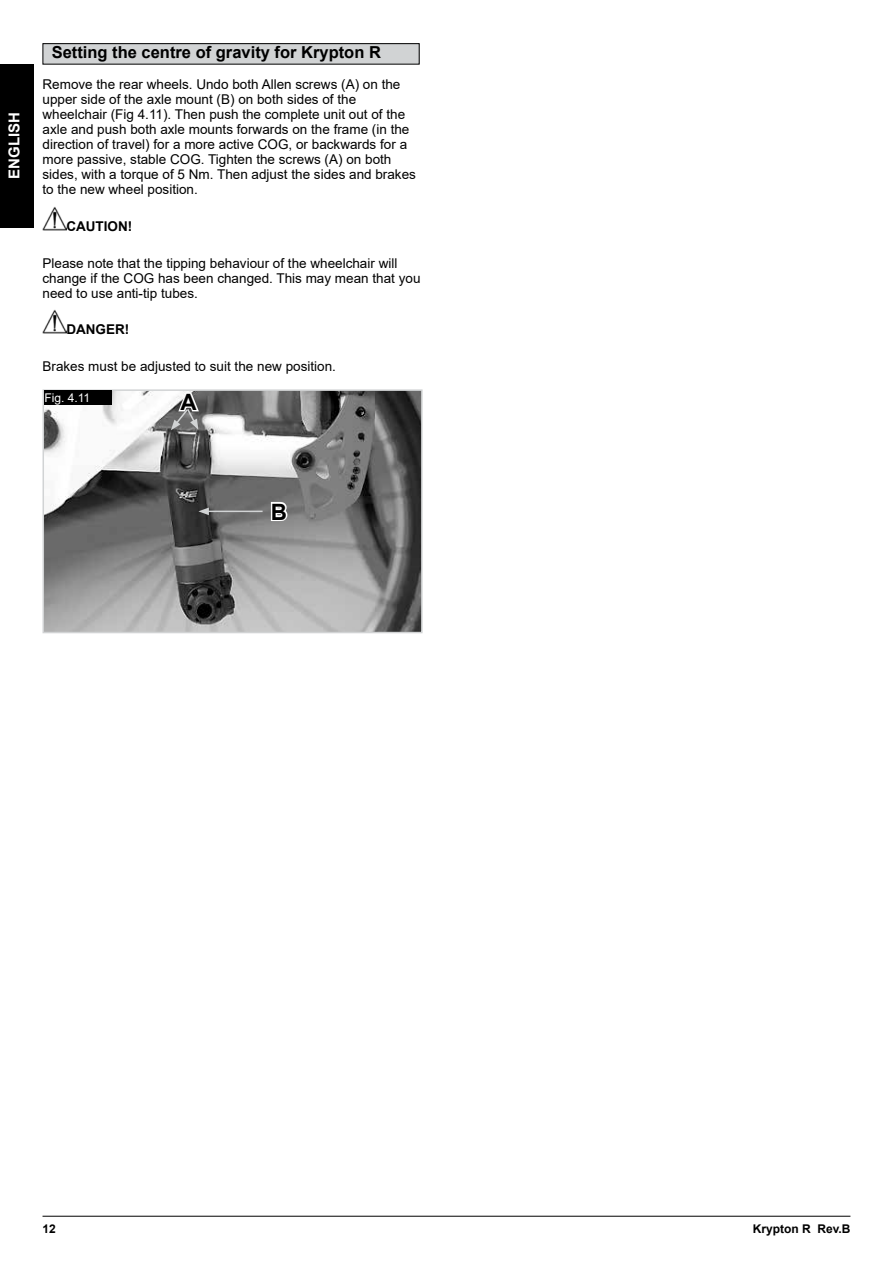
<style>
.page{position:relative;width:893px;height:1263px;background:#fff}
.page>*{position:absolute;margin:0;border:0;box-sizing:border-box;transform-origin:0 0}
.t1{font:700 22.5px "Arial";color:#000}
.t2{font:700 16.5px "Arial";color:#000}
.t3{font:700 15px "Arial";color:#fff}
.t4{font:13.5px/15px "Arial";color:#000}
.t5{font:700 13.5px "Arial";color:#000}
.t6{font:700 12px "Arial";color:#000}
.t7{font:12px "Arial";color:#fff}
</style>
<div class="page">
<div style="left:0;top:64px;width:34px;height:163px;background:#000"></div>
<hr style="left:43px;top:1216px;width:807px;height:1px;background:#000">
<img style="left:43px;top:206px;width:23px;height:25px">
<img style="left:43px;top:309px;width:23px;height:25px">
<img style="left:46px;top:392px;width:374px;height:238px">
<div style="left:43px;top:389px;width:380px;height:244px;border:2px solid #d1d3d4"></div>
<svg style="left:171px;top:389px;width:30px;height:41px"></svg>
<svg style="left:269px;top:500px;width:21px;height:22px"></svg>
<hr style="left:207px;top:511px;width:56px;height:1px;background:#d1d3d4">
<svg style="left:198px;top:507px;width:11px;height:8px"></svg>
<div style="left:44px;top:390px;width:68px;height:15px;background:#000"></div>
<div style="left:43px;top:44px;width:376px;height:20px;background:#d1d3d4"></div>
<div style="left:43px;top:43px;width:377px;height:22px;border:1px solid #000"></div>
<p class="t3" style="left:4px;top:179px;width:68px;rotate:-90deg">ENGLISH</p>
<p class="t2" style="left:52px;top:40px;width:331px">Setting the centre of gravity for Krypton R</p>
<p class="t4" style="left:43px;top:77px;width:375px">Remove the rear wheels. Undo both Allen screws (A) on the upper side of the axle mount (B) on both sides of the wheelchair (Fig 4.11). Then push the complete unit out of the axle and push both axle mounts forwards on the frame (in the direction of travel) for a more active COG, or backwards for a more passive, stable COG. Tighten the screws (A) on both sides, with a torque of 5 Nm. Then adjust the sides and brakes to the new wheel position.</p>
<p class="t5" style="left:66px;top:217px;width:67px">CAUTION!</p>
<p class="t4" style="left:43px;top:255px;width:379px">Please note that the tipping behaviour of the wheelchair will change if the COG has been changed. This may mean that you need to use anti-tip tubes.</p>
<p class="t5" style="left:66px;top:320px;width:64px">DANGER!</p>
<p class="t4" style="left:43px;top:358px;width:295px">Brakes must be adjusted to suit the new position.</p>
<h1 class="t1" style="left:181px;top:386px;width:18px">A</h1>
<p class="t7" style="left:44px;top:390px;width:47px">Fig. 4.11</p>
<h1 class="t1" style="left:271px;top:496px;width:18px">B</h1>
<p class="t6" style="left:43px;top:1221px;width:15px">12</p>
<p class="t6" style="left:753px;top:1221px;width:99px">Krypton R Rev.B</p>
</div>
